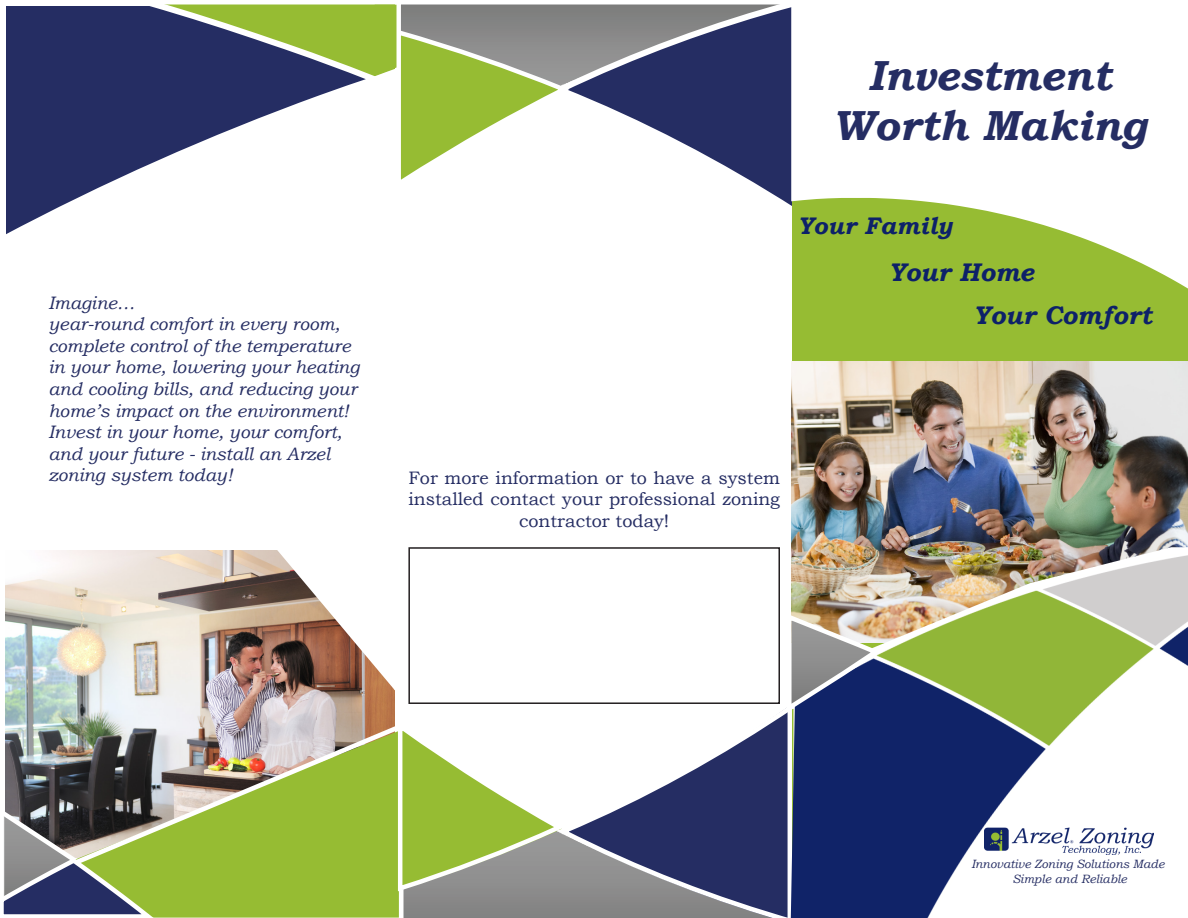
<style>
.page{position:relative;width:1188px;height:918px;background:#fff}
.page>*{position:absolute;margin:0;border:0;box-sizing:border-box;transform-origin:0 0}
.t1{font:italic 700 42px "Bookman Old Style";color:#252d63}
.t2{font:italic 700 25.5px "Bookman Old Style";color:#0d2169}
.t3{font:italic 700 24px "Bookman Old Style";color:#0d2169}
.t4{font:italic 18px/21.6px "Bookman Old Style";color:#252d63}
.t5{font:18px/21.6px "Bookman Old Style";color:#252d63;text-align:center}
.t6{font:italic 12px "Bookman Old Style";color:#252d63}
</style>
<div class="page">
<img style="left:5px;top:551px;width:262px;height:252px">
<svg style="left:6px;top:6px;width:99px;height:229px;background:#3d4474"></svg>
<img style="left:60px;top:719px;width:207px;height:199px">
<svg style="left:3px;top:803px;width:158px;height:115px;background:#757d6d"></svg>
<svg style="left:575px;top:4px;width:216px;height:202px"></svg>
<div style="left:793px;top:126px;width:395px;height:784px;background:#96bc33"></div>
<svg style="left:791px;top:7px;width:397px;height:282px;fill:#fff"></svg>
<img style="left:792px;top:362px;width:396px;height:185px">
<img style="left:885px;top:547px;width:303px;height:371px">
<svg style="left:267px;top:531px;width:618px;height:387px"></svg>
<svg style="left:105px;top:4px;width:470px;height:181px"></svg>
<div style="left:408px;top:547px;width:372px;height:157px;border:2px solid #231f20"></div>
<img style="left:984px;top:825px;width:169px;height:29px">
<p class="t4" style="left:48px;top:292px;width:88px">Imagine…</p>
<p class="t4" style="left:48px;top:313px;width:313px">year-round comfort in every room, complete control of the temperature in your home, lowering your heating and cooling bills, and reducing your home’s impact on the environment!</p>
<p class="t4" style="left:48px;top:421px;width:295px">Invest in your home, your comfort, and your future - install an Arzel zoning system today!</p>
<p class="t1" style="left:868px;top:50px;width:244px">Investment</p>
<p class="t1" style="left:832px;top:100px;width:316px">Worth Making</p>
<p class="t3" style="left:797px;top:211px;width:156px">Your Family</p>
<p class="t2" style="left:888px;top:257px;width:147px">Your Home</p>
<p class="t2" style="left:973px;top:300px;width:180px">Your Comfort</p>
<p class="t5" style="left:408px;top:467px;width:373px">For more information or to have a system installed contact your professional zoning contractor today!</p>
<p class="t6" style="left:971px;top:858px;width:195px">Innovative Zoning Solutions Made</p>
<p class="t6" style="left:1013px;top:872px;width:116px">Simple and Reliable</p>
</div>
